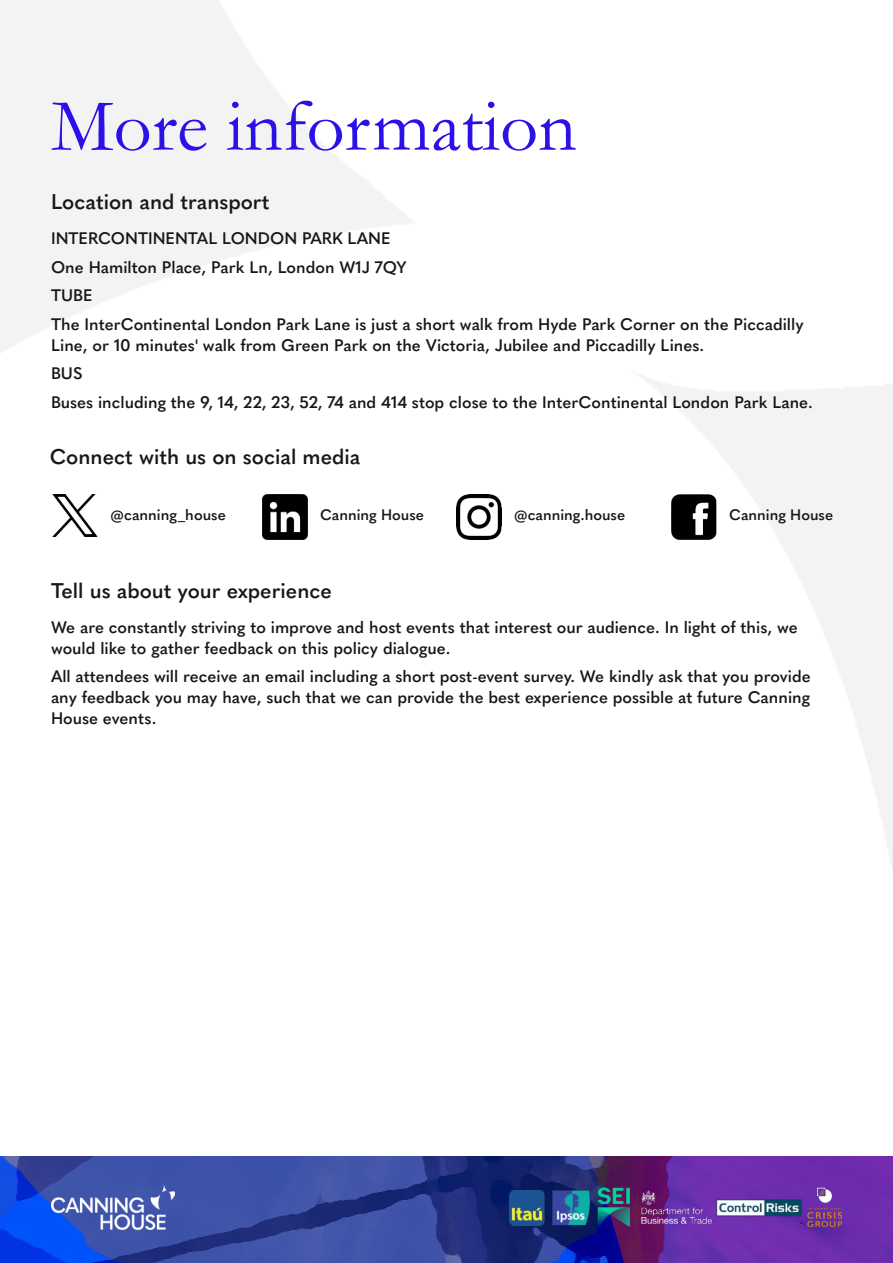
<style>
.page{position:relative;width:893px;height:1263px;background:#fff}
.page>*{position:absolute;margin:0;border:0;box-sizing:border-box;transform-origin:0 0}
.t1{font:75px "Garamond";color:#2b11e7}
.t2{font:600 21px "Quasimoda";color:#181715}
.t3{font:600 16.5px/28.5px "Quasimoda";color:#181715}
.t4{font:600 15px "Quasimoda";color:#181715}
</style>
<div class="page">
<img style="left:0;top:0;width:893px;height:869px">
<img style="left:0;top:1156px;width:893px;height:107px">
<img style="left:51px;top:1185px;width:123px;height:45px">
<img style="left:509px;top:1188px;width:333px;height:40px">
<img style="left:262px;top:494px;width:45px;height:45px">
<img style="left:456px;top:494px;width:45px;height:45px">
<img style="left:671px;top:494px;width:45px;height:45px">
<img style="left:53px;top:494px;width:45px;height:43px">
<h1 class="t1" style="left:51px;top:85px;width:527px">More information</h1>
<p class="t2" style="left:51px;top:189px;width:220px">Location and transport</p>
<p class="t3" style="left:51px;top:224px;width:754px">INTERCONTINENTAL LONDON PARK LANE<br>One Hamilton Place, Park Ln, London W1J 7QY<br>TUBE<br>The InterContinental London Park Lane is just a short walk from Hyde Park Corner on the Piccadilly</p>
<p class="t3" style="left:51px;top:331px;width:763px">Line, or 10 minutes' walk from Green Park on the Victoria, Jubilee and Piccadilly Lines.<br>BUS<br>Buses including the 9, 14, 22, 23, 52, 74 and 414 stop close to the InterContinental London Park Lane.</p>
<p class="t2" style="left:50px;top:444px;width:312px">Connect with us on social media</p>
<p class="t4" style="left:111px;top:506px;width:117px">@canning_house</p>
<p class="t4" style="left:320px;top:506px;width:106px">Canning House</p>
<p class="t4" style="left:514px;top:506px;width:113px">@canning.house</p>
<p class="t4" style="left:729px;top:506px;width:106px">Canning House</p>
<p class="t2" style="left:51px;top:578px;width:282px">Tell us about your experience</p>
<p class="t3" style="left:51px;top:617px;width:748px;line-height:21px">We are constantly striving to improve and host events that interest our audience. In light of this, we would like to gather feedback on this policy dialogue.</p>
<p class="t3" style="left:51px;top:666px;width:761px;line-height:21px;text-align:justify">All attendees will receive an email including a short post-event survey. We kindly ask that you provide any feedback you may have, such that we can provide the best experience possible at future Canning House events.</p>
</div>
